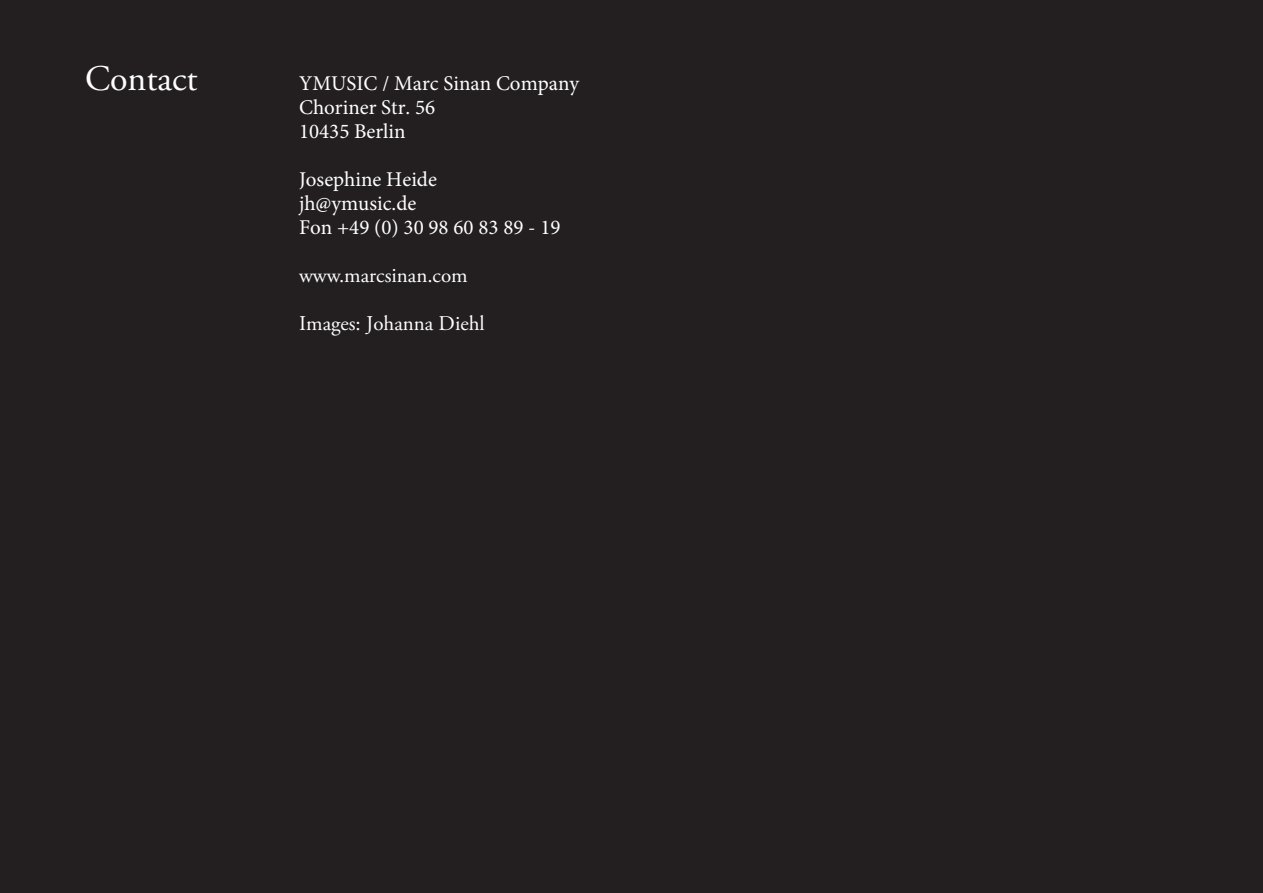
<style>
.page{position:relative;width:1263px;height:893px;background:#231f20}
.page>*{position:absolute;margin:0;border:0;box-sizing:border-box;transform-origin:0 0}
.t1{font:36px "Adobe Garamond Pro";color:#fff}
.t2{font:21px/24px "Minion Pro";color:#fff}
.t3{font:21px "Adobe Garamond Pro";color:#fff}
</style>
<div class="page">
<h1 class="t1" style="left:85px;top:57px;width:114px">Contact</h1>
<p class="t2" style="left:299px;top:71px;width:282px">YMUSIC / Marc Sinan Company<br>Choriner Str. 56<br>10435 Berlin</p>
<p class="t2" style="left:299px;top:167px;width:263px">Josephine Heide<br>jh@ymusic.de<br>Fon +49 (0) 30 98 60 83 89 - 19</p>
<p class="t3" style="left:299px;top:262px;width:170px">www.marcsinan.com</p>
<p class="t3" style="left:299px;top:310px;width:187px">Images: Johanna Diehl</p>
</div>
